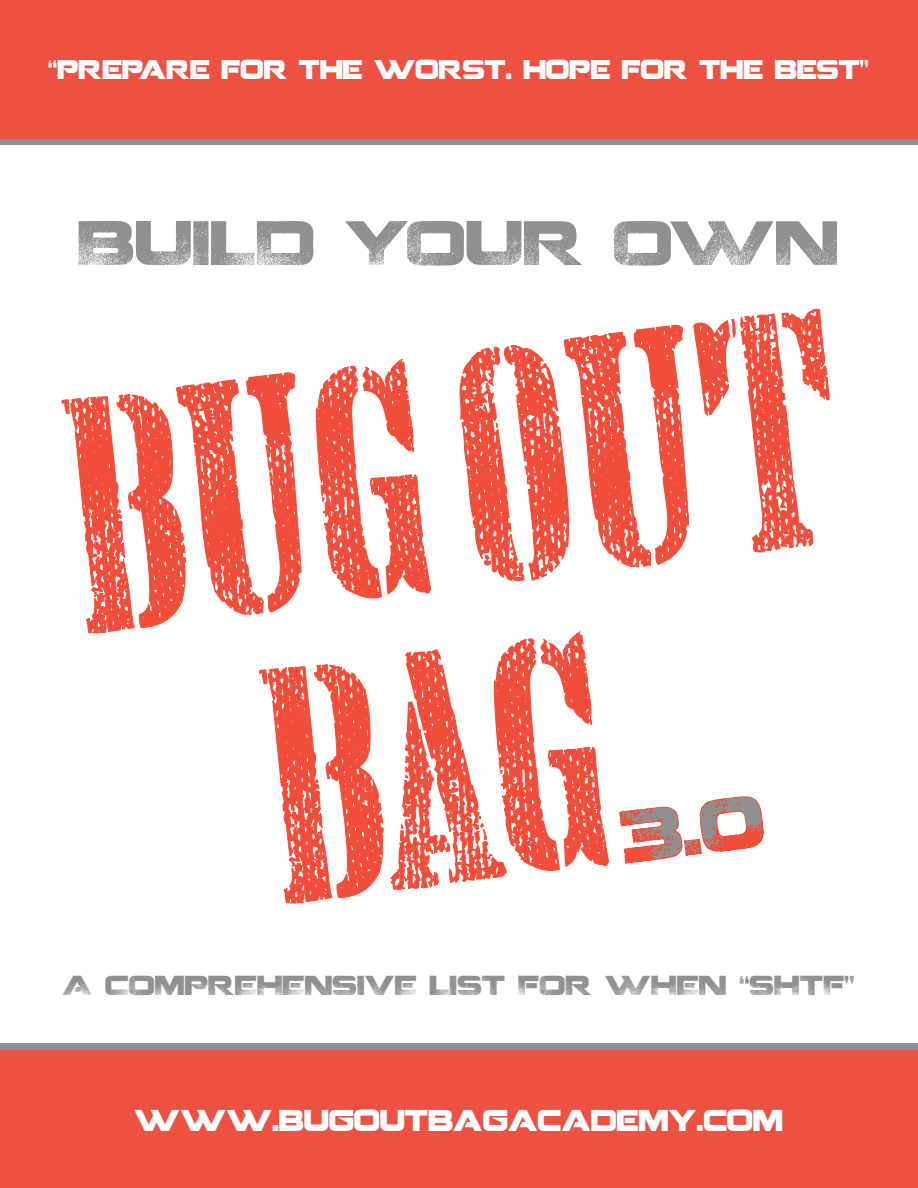
<style>
.page{position:relative;width:918px;height:1188px;background:#fff}
.page>*{position:absolute;margin:0;border:0;box-sizing:border-box;transform-origin:0 0}
.t1{font:336px/292.2px "Hand Printing Press Meshed demo";color:#f04e3b;text-align:center}
.t2{font:61.8px "Coalition";color:#909090}
.t3{font:30px "Coalition";color:#fff;scale:.9 1}
.t4{font:27px "Coalition";color:#fff;scale:.9 1}
.t5{font:27px "Coalition";color:#909090}
</style>
<div class="page">
<div style="left:0;top:1043px;width:918px;height:145px;background:#909090"></div>
<svg style="left:0;top:138px;width:918px;height:7px;background:#9d8784"></svg>
<div style="left:0;top:1051px;width:918px;height:137px;background:#ed5142"></div>
<div style="left:0;top:0;width:918px;height:138px;background:#ed5142"></div>
<p class="t4" style="left:49px;top:52px;width:914px">“PREPARE FOR THE WORST. HOPE FOR THE BEST”</p>
<h2 class="t2" style="left:78px;top:202px;width:763px">BUILD YOUR OWN</h2>
<h1 class="t1" style="left:59px;top:395px;width:781px;rotate:-7deg">BUG OUT<br>BAG</h1>
<p class="t5" style="left:63px;top:968px;width:794px">A COMPREHENSIVE LIST FOR WHEN “SHTF”</p>
<p class="t3" style="left:135px;top:1100px;width:722px">WWW.BUGOUTBAGACADEMY.COM</p>
</div>
